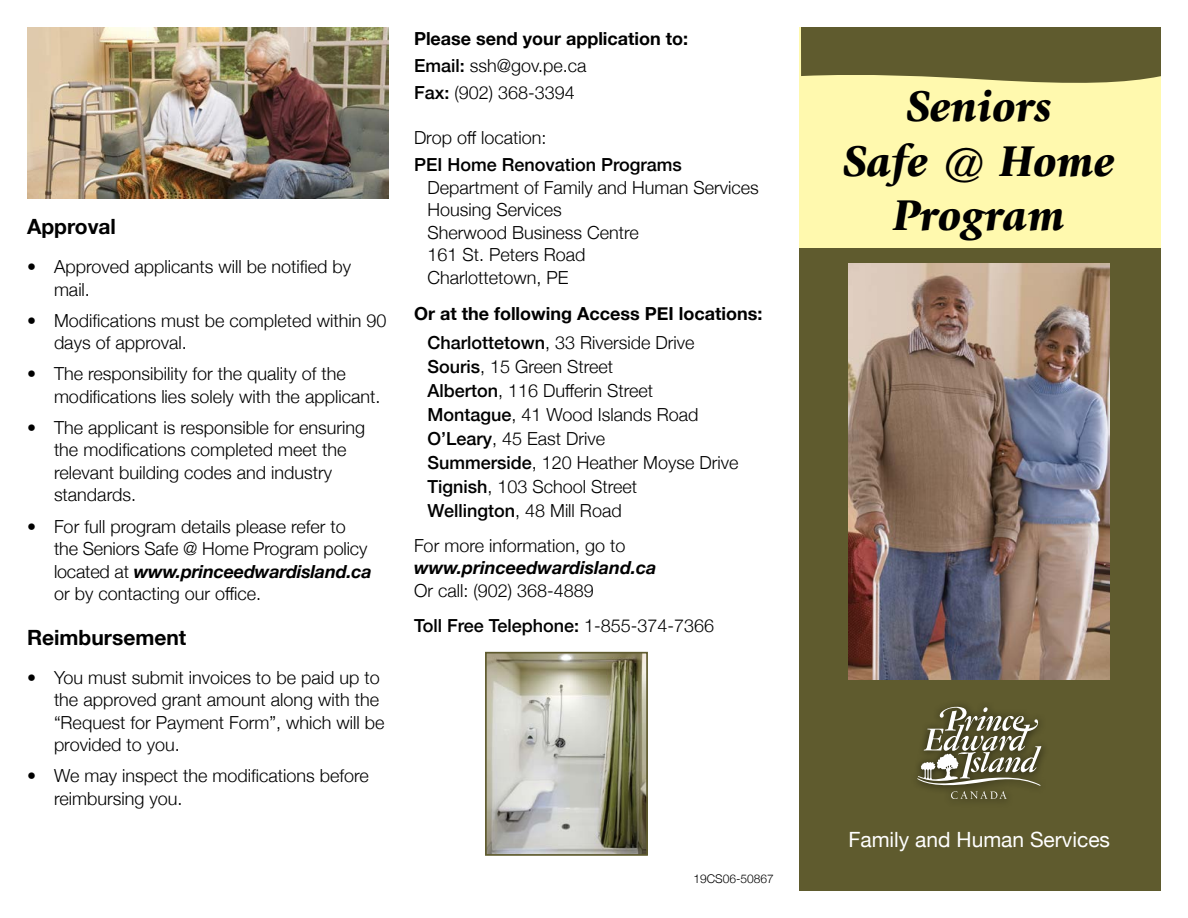
<style>
.page{position:relative;width:1188px;height:918px;background:#fff}
.page>*{position:absolute;margin:0;border:0;box-sizing:border-box;transform-origin:0 0}
.t1{font:italic 900 44.85px/54.8px "Giovanni";color:#000;text-align:center}
.t2{font:21px "Helvetica Neue";color:#fff}
.t3{font:700 21px "Helvetica Neue";color:#000}
.t4{font:300 18px/22.5px "Helvetica Neue";color:#000}
.t5{font:700 18px/27px "Helvetica Neue";color:#000}
.t6{font:500 18px "Helvetica Neue";color:#000}
.t7{font:italic 700 18px "Helvetica Neue";color:#000}
.t8{font:300 12px "Helvetica Neue";color:#000}
.s1{font-weight:700;font-style:italic}
.s2{font-weight:500}
.s3{font-weight:300}
</style>
<div class="page">
<img style="left:27px;top:27px;width:362px;height:172px">
<img style="left:488px;top:655px;width:157px;height:198px">
<div style="left:485px;top:652px;width:163px;height:204px;border:2px solid #5f5b2e"></div>
<div style="left:799px;top:27px;width:362px;height:237px;background:#fff9ae"></div>
<svg style="left:801px;top:27px;width:360px;height:56px;background:#6b6737"></svg>
<div style="left:799px;top:249px;width:362px;height:642px;background:#5f5b2e"></div>
<img style="left:849px;top:264px;width:261px;height:415px">
<svg style="left:917px;top:706px;width:124px;height:93px"></svg>
<p class="t3" style="left:27px;top:210px;width:91px">Approval</p>
<p class="t4" style="left:54px;top:254px;width:299px;text-indent:-27px">• Approved applicants will be notified by mail.</p>
<p class="t4" style="left:54px;top:308px;width:334px;text-indent:-27px">• Modifications must be completed within 90 days of approval.</p>
<p class="t4" style="left:54px;top:361px;width:328px;text-indent:-27px">• The responsibility for the quality of the modifications lies solely with the applicant.</p>
<p class="t4" style="left:54px;top:415px;width:313px;text-indent:-27px">• The applicant is responsible for ensuring the modifications completed meet the relevant building codes and industry standards.</p>
<p class="t4" style="left:54px;top:514px;width:319px;text-indent:-27px">• For full program details please refer to the Seniors Safe @ Home Program policy located at <span class="s1">www.princeedwardisland.ca </span>or by contacting our office.</p>
<p class="t3" style="left:27px;top:621px;width:161px">Reimbursement</p>
<p class="t4" style="left:54px;top:665px;width:332px;text-indent:-27px">• You must submit invoices to be paid up to the approved grant amount along with the “Request for Payment Form”, which will be provided to you.</p>
<p class="t4" style="left:54px;top:763px;width:316px;text-indent:-27px">• We may inspect the modifications before reimbursing you.</p>
<p class="t5" style="left:414px;top:25px;width:276px">Please send your application to:<br><span class="s2">Email:</span> <span class="s3">ssh@gov.pe.ca<br></span><span class="s2">Fax:</span> <span class="s3">(902) 368-3394</span></p>
<p class="t4" style="left:414px;top:125px;width:134px">Drop off location:</p>
<p class="t6" style="left:414px;top:151px;width:269px">PEI Home Renovation Programs</p>
<p class="t4" style="left:428px;top:175px;width:333px">Department of Family and Human Services<br>Housing Services<br>Sherwood Business Centre<br>161 St. Peters Road<br>Charlottetown, PE</p>
<p class="t5" style="left:428px;top:299px;width:337px;line-height:29.4px;text-indent:-14px">Or at the following Access PEI locations:<br><span class="s2">Charlottetown</span><span class="s3">, 33 Riverside Drive</span></p>
<p class="t4" style="left:428px;top:354px;width:312px;line-height:24px"><span class="s2">Souris</span>, 15 Green Street<br><span class="s2">Alberton</span>, 116 Dufferin Street<br><span class="s2">Montague</span>, 41 Wood Islands Road<br><span class="s2">O’Leary</span>, 45 East Drive<br><span class="s2">Summerside</span>, 120 Heather Moyse Drive<br><span class="s2">Tignish</span>, 103 School Street<br><span class="s2">Wellington</span>, 48 Mill Road</p>
<p class="t4" style="left:414px;top:533px;width:213px">For more information, go to</p>
<p class="t7" style="left:414px;top:554px;width:244px">www.princeedwardisland.ca</p>
<p class="t4" style="left:414px;top:571px;width:302px;line-height:35.7px">Or call: (902) 368-4889<br><span class="s2">Toll Free Telephone:</span> 1-855-374-7366</p>
<p class="t8" style="left:694px;top:869px;width:82px">19CS06-50867</p>
<h1 class="t1" style="left:843px;top:79px;width:273px">Seniors<br>Safe @ Home<br>Program</h1>
<p class="t2" style="left:848px;top:824px;width:263px">Family and Human Services</p>
</div>
